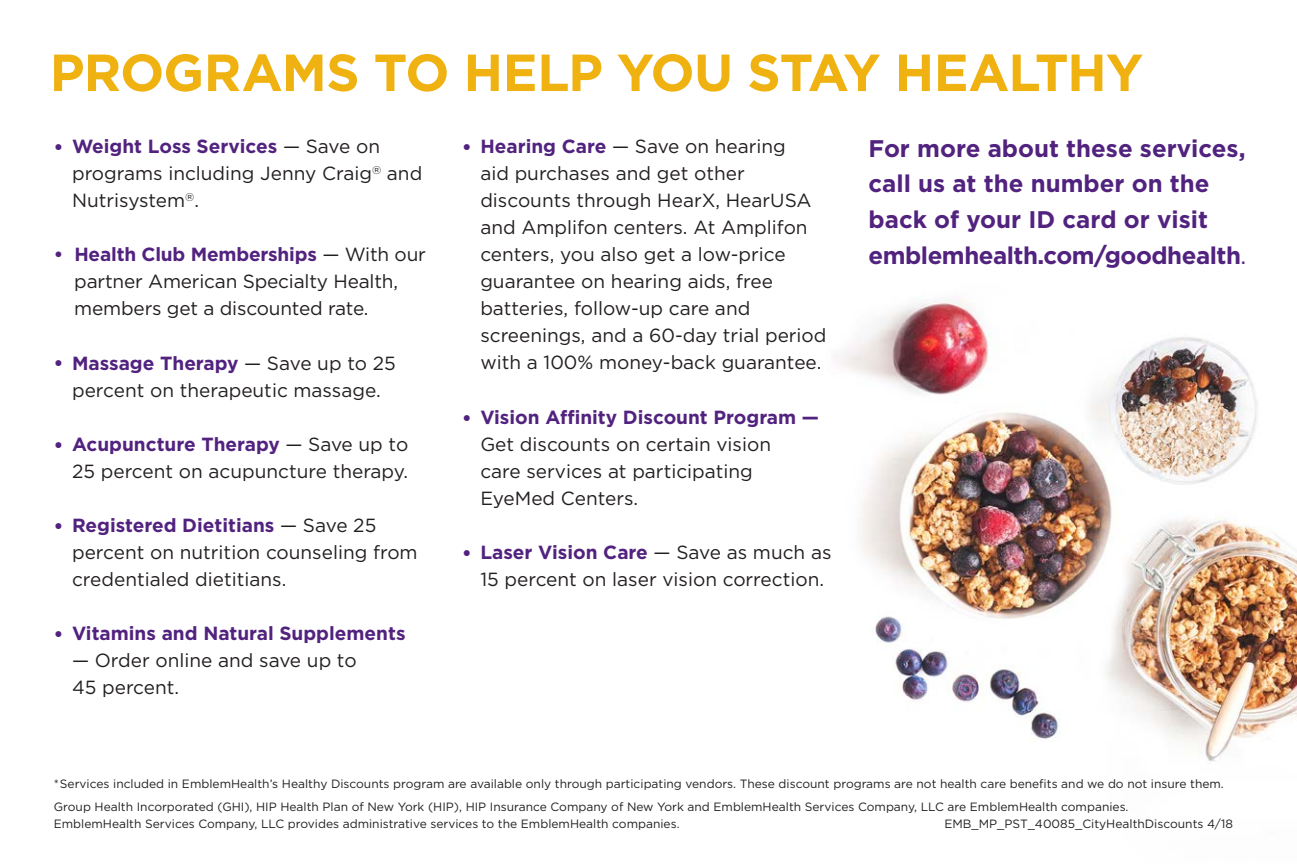
<style>
.page{position:relative;width:1297px;height:865px;background:#fff}
.page>*{position:absolute;margin:0;border:0;box-sizing:border-box;transform-origin:0 0}
.t1{font:700 52px "Gotham";letter-spacing:-.02em;color:#efb211}
.t2{font:700 24px/35.6px "Gotham";color:#52227f}
.List_Paragraph{font:19px/27px "Gotham";color:#231f20}
.List_Paragraph-2{font:700 19px "Gotham";color:#52227f}
.t3{font:12px/17px "Gotham";color:#231f20}
.s1{font-family:"Calibri";color:#52227f}
.s2{font-weight:700;color:#52227f}
.s3{font-family:"Calibri";font-weight:400}
.s4{font-weight:400}
</style>
<div class="page">
<img style="left:836px;top:299px;width:460px;height:463px">
<p class="t1" style="left:50px;top:42px;width:1094px">PROGRAMS TO HELP YOU STAY HEALTHY</p>
<p class="List_Paragraph" style="left:72px;top:133px;width:351px;text-indent:-18px"><span class="s1">•</span> <span class="s2">Weight Loss Services</span> — Save on programs including Jenny Craig<sup>®</sup> and<br>Nutrisystem<sup>®</sup>.</p>
<p class="List_Paragraph" style="left:74px;top:241px;width:353px;text-indent:-20px"><span class="s2">• Health Club Memberships</span> — With our partner American Specialty Health, members get a discounted rate.</p>
<p class="List_Paragraph" style="left:54px;top:349px;width:343px;text-align:center"><span class="s1">•</span> <span class="s2">Massage Therapy</span> — Save up to 25 percent on therapeutic massage.</p>
<p class="List_Paragraph" style="left:54px;top:430px;width:356px;text-align:right"><span class="s1">•</span> <span class="s2">Acupuncture Therapy</span> — Save up to<br>25 percent on acupuncture therapy.</p>
<p class="List_Paragraph" style="left:72px;top:511px;width:347px;text-indent:-18px"><span class="s1">•</span> <span class="s2">Registered Dietitians</span> — Save 25 percent on nutrition counseling from credentialed dietitians.</p>
<p class="List_Paragraph-2" style="left:54px;top:621px;width:353px"><span class="s3">•</span> Vitamins and Natural Supplements</p>
<p class="List_Paragraph" style="left:72px;top:646px;width:286px">— Order online and save up to<br>45 percent.</p>
<p class="List_Paragraph" style="left:480px;top:133px;width:347px;text-indent:-18px"><span class="s1">•</span> <span class="s2">Hearing Care</span> — Save on hearing<br>aid purchases and get other discounts through HearX, HearUSA and Amplifon centers. At Amplifon centers, you also get a low-price guarantee on hearing aids, free batteries, follow-up care and screenings, and a 60-day trial period with a 100% money-back guarantee.</p>
<p class="List_Paragraph" style="left:480px;top:403px;width:340px;text-indent:-18px"><span class="s1">•</span> <span class="s2">Vision Affinity Discount Program —<br></span>Get discounts on certain vision<br>care services at participating<br>EyeMed Centers.</p>
<p class="List_Paragraph" style="left:462px;top:538px;width:370px;text-align:center"><span class="s1">•</span> <span class="s2">Laser Vision Care</span> — Save as much as<br>15 percent on laser vision correction.</p>
<p class="t2" style="left:868px;top:130px;width:379px">For more about these services, call us at the number on the back of your ID card or visit emblemhealth.com/goodhealth<span class="s4">.</span></p>
<p class="t3" style="left:54px;top:775px;width:1171px">*Services included in EmblemHealth’s Healthy Discounts program are available only through participating vendors. These discount programs are not health care benefits and we do not insure them.</p>
<p class="t3" style="left:54px;top:797px;width:1075px">Group Health Incorporated (GHI), HIP Health Plan of New York (HIP), HIP Insurance Company of New York and EmblemHealth Services Company, LLC are EmblemHealth companies.<br>EmblemHealth Services Company, LLC provides administrative services to the EmblemHealth companies.</p>
<p class="t3" style="left:944px;top:814px;width:290px">EMB_MP_PST_40085_CityHealthDiscounts 4/18</p>
</div>
